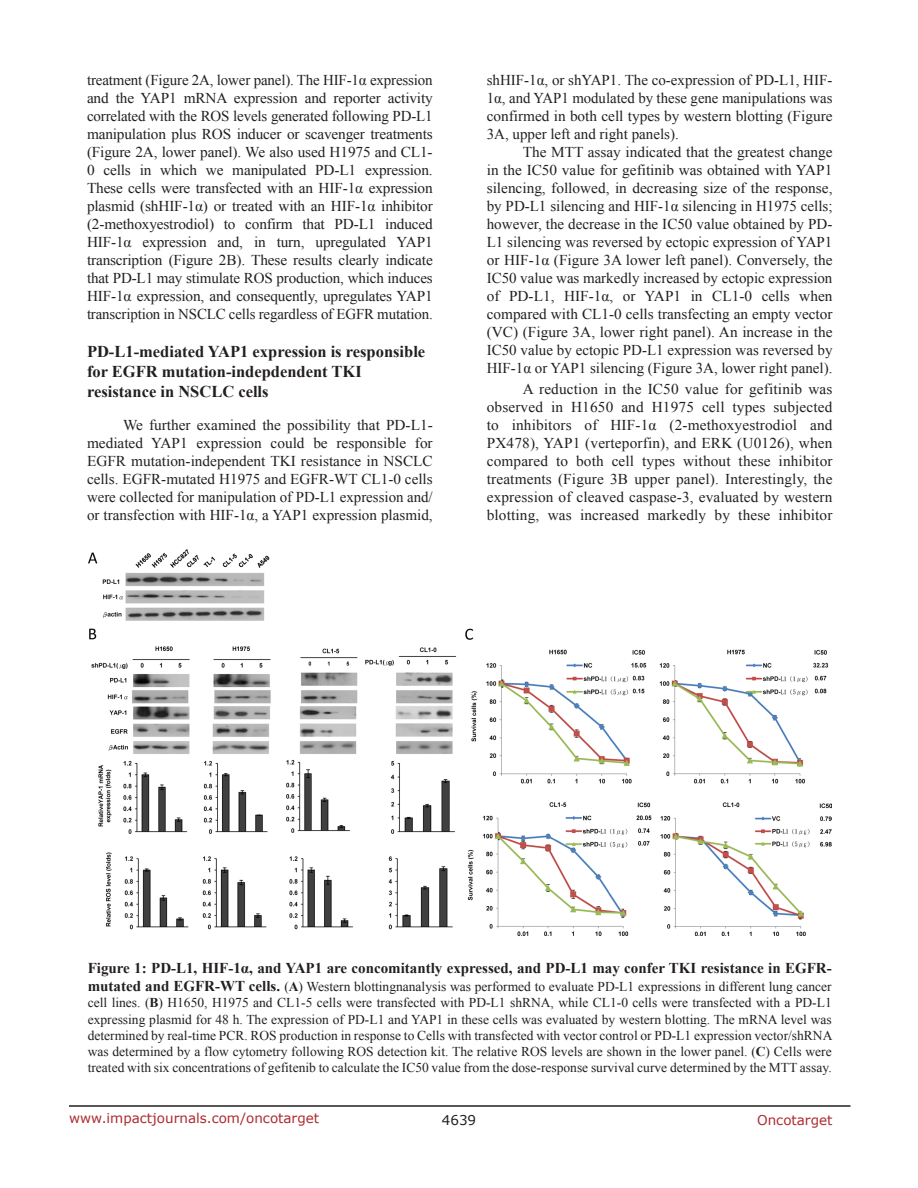
<style>
.page{position:relative;width:918px;height:1188px;background:#fff}
.page>*{position:absolute;margin:0;border:0;box-sizing:border-box;transform-origin:0 0}
.SubHeading_middle{font:700 16.5px/19.8px "Times New Roman";color:#231f20}
.BodyText{font:15px/18px "Times New Roman";color:#231f20;text-align:justify}
.FigureText{font:700 15px "Times New Roman";color:#231f20}
.FigureText-2{font:13.5px/16.2px "Times New Roman";color:#231f20;text-align:justify}
.t1{font:13.5px "Verdana";color:#ac2b31}
.t2{font:13.5px "Verdana";color:#231f20}
.s1{font-weight:700;font-size:15px}
.s2{font-weight:700}
</style>
<div class="page">
<hr style="left:69px;top:1105px;width:781px;height:2px;background:#231f20">
<img style="left:88px;top:549px;width:743px;height:386px">
<p class="BodyText" style="left:87px;top:71px;width:347px">treatment (Figure 2A, lower panel). The HIF-1α expression and the YAP1 mRNA expression and reporter activity correlated with the ROS levels generated following PD-L1 manipulation plus ROS inducer or scavenger treatments (Figure 2A, lower panel). We also used H1975 and CL1- 0 cells in which we manipulated PD-L1 expression.<br>These cells were transfected with an HIF-1α expression plasmid (shHIF-1α) or treated with an HIF-1α inhibitor (2-methoxyestrodiol) to confirm that PD-L1 induced HIF-1α expression and, in turn, upregulated YAP1 transcription (Figure 2B). These results clearly indicate that PD-L1 may stimulate ROS production, which induces HIF-1α expression, and consequently, upregulates YAP1 transcription in NSCLC cells regardless of EGFR mutation.</p>
<p class="SubHeading_middle" style="left:87px;top:341px;width:340px">PD-L1-mediated YAP1 expression is responsible for EGFR mutation-indepdendent TKI resistance in NSCLC cells</p>
<p class="BodyText" style="left:87px;top:416px;width:347px;text-indent:36px">We further examined the possibility that PD-L1- mediated YAP1 expression could be responsible for EGFR mutation-independent TKI resistance in NSCLC cells. EGFR-mutated H1975 and EGFR-WT CL1-0 cells were collected for manipulation of PD-L1 expression and/ or transfection with HIF-1α, a YAP1 expression plasmid,</p>
<p class="BodyText" style="left:487px;top:71px;width:347px">shHIF-1α, or shYAP1. The co-expression of PD-L1, HIF-1α, and YAP1 modulated by these gene manipulations was confirmed in both cell types by western blotting (Figure 3A, upper left and right panels).</p>
<p class="BodyText" style="left:487px;top:143px;width:347px;text-indent:36px">The MTT assay indicated that the greatest change in the IC50 value for gefitinib was obtained with YAP1 silencing, followed, in decreasing size of the response, by PD-L1 silencing and HIF-1α silencing in H1975 cells; however, the decrease in the IC50 value obtained by PD-L1 silencing was reversed by ectopic expression of YAP1 or HIF-1α (Figure 3A lower left panel). Conversely, the IC50 value was markedly increased by ectopic expression of PD-L1, HIF-1α, or YAP1 in CL1-0 cells when compared with CL1-0 cells transfecting an empty vector (VC) (Figure 3A, lower right panel). An increase in the IC50 value by ectopic PD-L1 expression was reversed by HIF-1α or YAP1 silencing (Figure 3A, lower right panel).</p>
<p class="BodyText" style="left:487px;top:380px;width:347px;text-indent:36px">A reduction in the IC50 value for gefitinib was observed in H1650 and H1975 cell types subjected to inhibitors of HIF-1α (2-methoxyestrodiol and PX478), YAP1 (verteporfin), and ERK (U0126), when compared to both cell types without these inhibitor treatments (Figure 3B upper panel). Interestingly, the expression of cleaved caspase-3, evaluated by western blotting, was increased markedly by these inhibitor</p>
<p class="FigureText" style="left:88px;top:958px;width:745px">Figure 1: PD-L1, HIF-1α, and YAP1 are concomitantly expressed, and PD-L1 may confer TKI resistance in EGFR-</p>
<p class="FigureText-2" style="left:88px;top:978px;width:746px"><span class="s1">mutated and EGFR-WT cells.</span> (<span class="s2">A</span>) Western blottingnanalysis was performed to evaluate PD-L1 expressions in different lung cancer cell lines. (<span class="s2">B</span>) H1650, H1975 and CL1-5 cells were transfected with PD-L1 shRNA, while CL1-0 cells were transfected with a PD-L1 expressing plasmid for 48 h. The expression of PD-L1 and YAP1 in these cells was evaluated by western blotting. The mRNA level was determined by real-time PCR. ROS production in response to Cells with transfected with vector control or PD-L1 expression vector/shRNA was determined by a flow cytometry following ROS detection kit. The relative ROS levels are shown in the lower panel. (<span class="s2">C</span>) Cells were treated with six concentrations of gefitenib to calculate the IC50 value from the dose-response survival curve determined by the MTT assay.</p>
<p class="t1" style="left:69px;top:1109px;width:252px">www.impactjournals.com/oncotarget</p>
<p class="t2" style="left:442px;top:1111px;width:36px">4639</p>
<p class="t1" style="left:757px;top:1111px;width:77px">Oncotarget</p>
</div>
